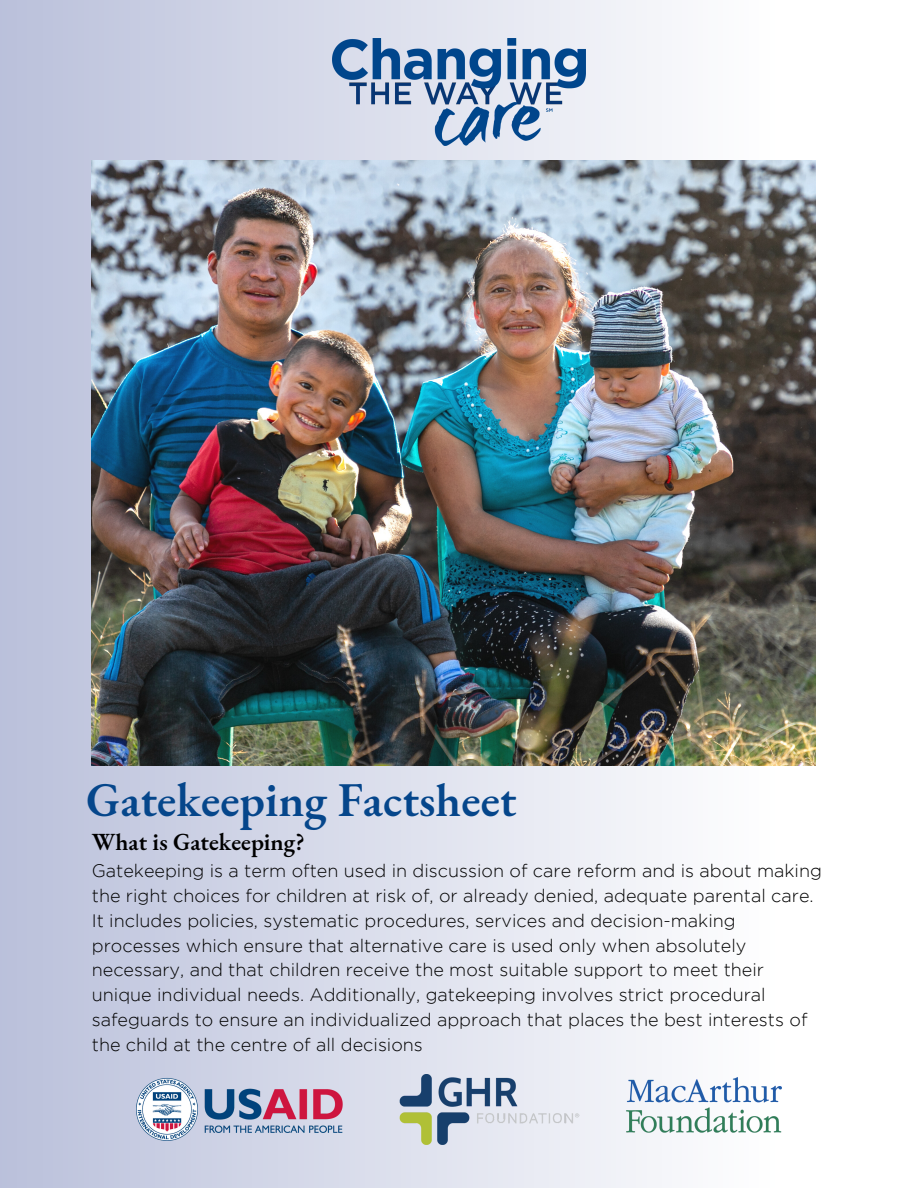
<style>
.page{position:relative;width:918px;height:1188px;background:#fff}
.page>*{position:absolute;margin:0;border:0;box-sizing:border-box;transform-origin:0 0}
.t1{font:600 47.25px "EB Garamond";color:#05468b}
.t2{font:600 24px "EB Garamond";color:#000}
.t3{font:300 18px/24.8px "Gotham";color:#000}
</style>
<div class="page">
<div style="left:0;top:0;width:918px;height:1188px;background:linear-gradient(to right,#bbc2db,#fff)"></div>
<img style="left:137px;top:1075px;width:644px;height:69px">
<img style="left:92px;top:160px;width:723px;height:606px">
<img style="left:332px;top:39px;width:254px;height:106px">
<p class="t1" style="left:86px;top:768px;width:432px">Gatekeeping Factsheet</p>
<p class="t2" style="left:92px;top:826px;width:214px">What is Gatekeeping?</p>
<p class="t3" style="left:92px;top:860px;width:732px">Gatekeeping is a term often used in discussion of care reform and is about making the right choices for children at risk of, or already denied, adequate parental care.<br>It includes policies, systematic procedures, services and decision-making processes which ensure that alternative care is used only when absolutely necessary, and that children receive the most suitable support to meet their unique individual needs. Additionally, gatekeeping involves strict procedural safeguards to ensure an individualized approach that places the best interests of the child at the centre of all decisions</p>
</div>
